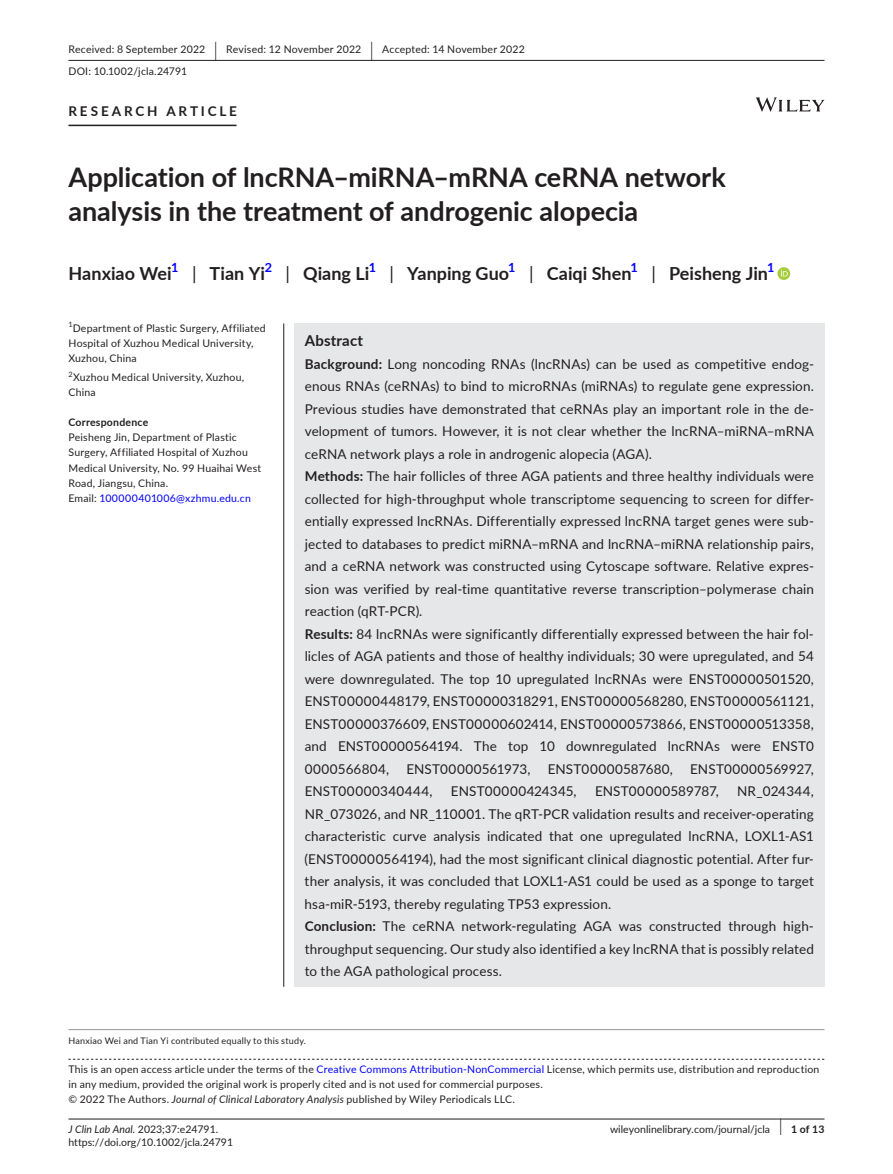
<style>
.page{position:relative;width:893px;height:1174px;background:#fff}
.page>*{position:absolute;margin:0;border:0;box-sizing:border-box;transform-origin:0 0}
.t1{font:700 27px/34.5px "Lato";color:#231f20}
.t2{font:700 18px "Lato";color:#231f20}
.t3{font:700 15px "Lato";letter-spacing:.015em;color:#231f20}
.t4{font:13.5px/22.5px "Lato";letter-spacing:.01em;color:#231f20}
.t5{font:13.5px "Lato";letter-spacing:.03em;color:#231f20}
.t6{font:700 13.5px "Lato";letter-spacing:.21em;color:#231f20}
.t7{font:700 12.6px "Lato";color:#00f}
.t8{font:10.5px/15px "Lato";letter-spacing:.02em;color:#231f20}
.t9{font:10.5px "Lato";color:#231f20}
.t10{font:700 10.5px "Lato";letter-spacing:.02em;color:#231f20}
.t11{font:9px "Lato";letter-spacing:.025em;color:#231f20}
.t12{font:7.35px "Lato";color:#231f20}
.s1{font-size:19.65px}
.s2{font-weight:400}
.s3{color:#00f}
.s4{font-weight:700}
.s5{font-style:italic}
.s6{font-weight:400;font-size:17.4px}
</style>
<div class="page">
<hr style="left:68px;top:1118px;width:756px;height:1px;background:#231f20">
<svg style="left:756px;top:97px;width:68px;height:15px"></svg>
<hr style="left:68px;top:60px;width:756px;height:1px;background:#231f20">
<hr style="left:68px;top:125px;width:169px;height:1px;background:#231f20">
<svg style="left:777px;top:267px;width:13px;height:13px"></svg>
<svg style="left:781px;top:269px;width:7px;height:7px"></svg>
<svg style="left:68px;top:1058px;width:756px;height:1px"></svg>
<hr style="left:68px;top:1029px;width:756px;height:1px;background:#939598">
<div style="left:294px;top:323px;width:530px;height:663px;background:#e6e7e9"></div>
<hr style="left:283px;top:323px;width:1px;height:663px;background:#231f20">
<p class="t8" style="left:68px;top:38px;width:458px;line-height:21.8px">Received: 8 September 2022 <span class="s1">|</span> Revised: 12 November 2022 <span class="s1">|</span> Accepted: 14 November 2022<br>DOI: 10.1002/jcla.24791</p>
<p class="t6" style="left:68px;top:101px;width:170px">RESEARCH ARTICLE</p>
<h1 class="t1" style="left:68px;top:159px;width:659px">Application of lncRNA–miRNA–mRNA ceRNA network analysis in the treatment of androgenic alopecia</h1>
<h2 class="t2" style="left:68px;top:260px;width:105px">Hanxiao Wei</h2>
<p class="t7" style="left:171px;top:258px;width:9px">1</p>
<h2 class="t2" style="left:192px;top:260px;width:75px"><span class="s2">|</span> Tian Yi</h2>
<p class="t7" style="left:265px;top:258px;width:9px">2</p>
<h2 class="t2" style="left:286px;top:260px;width:85px"><span class="s2">|</span> Qiang Li</h2>
<p class="t7" style="left:369px;top:258px;width:9px">1</p>
<h2 class="t2" style="left:389px;top:260px;width:121px"><span class="s2">|</span> Yanping Guo</h2>
<p class="t7" style="left:508px;top:258px;width:9px">1</p>
<h2 class="t2" style="left:529px;top:260px;width:104px"><span class="s2">|</span> Caiqi Shen</h2>
<p class="t7" style="left:631px;top:258px;width:9px">1</p>
<h2 class="t2" style="left:651px;top:260px;width:118px"><span class="s2">|</span> Peisheng Jin</h2>
<p class="t7" style="left:767px;top:258px;width:9px">1</p>
<p class="t12" style="left:68px;top:319px;width:6px">1</p>
<p class="t8" style="left:68px;top:320px;width:199px;text-indent:4px">Department of Plastic Surgery, Affiliated<br>Hospital of Xuzhou Medical University,<br>Xuzhou, China</p>
<p class="t12" style="left:68px;top:369px;width:6px">2</p>
<p class="t8" style="left:68px;top:370px;width:177px;text-indent:5px">Xuzhou Medical University, Xuzhou,<br>China</p>
<p class="t10" style="left:68px;top:415px;width:81px">Correspondence</p>
<p class="t8" style="left:68px;top:430px;width:194px">Peisheng Jin, Department of Plastic Surgery, Affiliated Hospital of Xuzhou Medical University, No. 99 Huaihai West Road, Jiangsu, China.<br>Email: <span class="s3">100000401006@xzhmu.edu.cn</span></p>
<p class="t3" style="left:305px;top:329px;width:60px">Abstract</p>
<p class="t4" style="left:305px;top:352px;width:511px"><span class="s4">Background:</span> Long noncoding RNAs (lncRNAs) can be used as competitive endog&shy;enous RNAs (ceRNAs) to bind to microRNAs (miRNAs) to regulate gene expression.<br>Previous studies have demonstrated that ceRNAs play an important role in the de&shy;velopment of tumors. However, it is not clear whether the lncRNA–miRNA–mRNA ceRNA network plays a role in androgenic alopecia (AGA).<br><span class="s4">Methods:</span> The hair follicles of three AGA patients and three healthy individuals were collected for high-throughput whole transcriptome sequencing to screen for differ&shy;entially expressed lncRNAs. Differentially expressed lncRNA target genes were sub&shy;jected to databases to predict miRNA–mRNA and lncRNA–miRNA relationship pairs, and a ceRNA network was constructed using Cytoscape software. Relative expres&shy;sion was verified by real-time quantitative reverse transcription–polymerase chain reaction (qRT-PCR).<br><span class="s4">Results:</span> 84 lncRNAs were significantly differentially expressed between the hair fol&shy;licles of AGA patients and those of healthy individuals; 30 were upregulated, and 54 were downregulated. The top 10 upregulated lncRNAs were ENST00000501520, ENST00000448179, ENST00000318291, ENST00000568280, ENST00000561121, ENST00000376609, ENST00000602414, ENST00000573866, ENST00000513358, and ENST00000564194. The top 10 downregulated lncRNAs were ENST0<br>0000566804,</p>
<p class="t4" style="left:406px;top:757px;width:126px">ENST00000561973,</p>
<p class="t4" style="left:548px;top:757px;width:127px">ENST00000587680,</p>
<p class="t4" style="left:690px;top:757px;width:125px">ENST00000569927,</p>
<p class="t5" style="left:305px;top:781px;width:129px">ENST00000340444,</p>
<p class="t4" style="left:451px;top:779px;width:127px">ENST00000424345,</p>
<p class="t4" style="left:595px;top:779px;width:125px">ENST00000589787,</p>
<p class="t4" style="left:305px;top:779px;width:511px;text-indent:432px">NR_024344, NR_073026, and NR_110001. The qRT-PCR validation results and receiver-operating characteristic curve analysis indicated that one upregulated lncRNA, LOXL1-AS1 (ENST00000564194), had the most significant clinical diagnostic potential. After fur&shy;ther analysis, it was concluded that LOXL1-AS1 could be used as a sponge to target hsa-miR-5193, thereby regulating TP53 expression.<br><span class="s4">Conclusion:</span> The ceRNA network-regulating AGA was constructed through high&shy;throughput sequencing. Our study also identified a key lncRNA that is possibly related to the AGA pathological process.</p>
<p class="t11" style="left:68px;top:1033px;width:239px">Hanxiao Wei and Tian Yi contributed equally to this study.</p>
<p class="t8" style="left:68px;top:1061px;width:752px">This is an open access article under the terms of the <span class="s3">Creative Commons Attribution-NonCommercial</span> License, which permits use, distribution and reproduction in any medium, provided the original work is properly cited and is not used for commercial purposes.<br>© 2022 The Authors. <span class="s5">Journal of Clinical Laboratory Analysis</span> published by Wiley Periodicals LLC.</p>
<p class="t9" style="left:68px;top:1121px;width:151px"><span class="s5">J Clin Lab Anal.</span> 2023;37:e24791.</p>
<p class="t10" style="left:779px;top:1121px;width:46px"><span class="s6">|</span> 1 of 13</p>
<p class="t9" style="left:68px;top:1135px;width:166px">https://doi.org/10.1002/jcla.24791</p>
<p class="t9" style="left:610px;top:1121px;width:162px">wileyonlinelibrary.com/journal/jcla</p>
</div>
